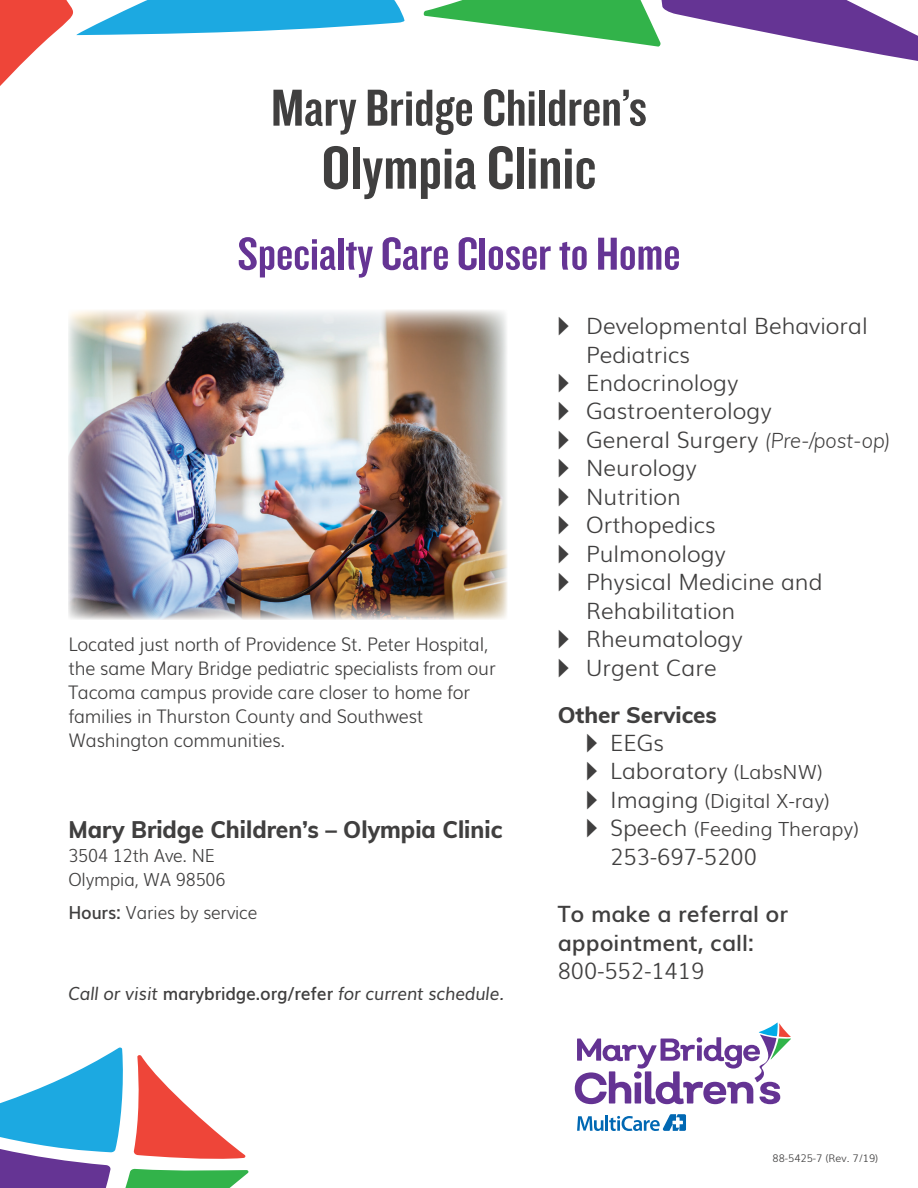
<style>
.page{position:relative;width:918px;height:1188px;background:#fff}
.page>*{position:absolute;margin:0;border:0;box-sizing:border-box;transform-origin:0 0}
.t1{font:63px "Knockout HTF48 Featherweight";color:#403f3f;scale:1.2 1}
.t2{font:54px "Knockout HTF48 Featherweight";color:#403f3f;scale:1.2 1}
.t3{font:48px "Knockout HTF48 Featherweight";color:#653494;scale:1.2 1}
.t4{font:800 24px "Muli";color:#403f3f;scale:.95 1}
.t5{font:300 22.5px/28.5px "Muli";color:#403f3f}
.t6{font:600 22.5px/28.5px "Muli";color:#403f3f}
.t7{font:800 22.5px/46.5px "Muli";color:#403f3f}
.t8{font:300 19.5px "Muli";color:#403f3f}
.t9{font:300 18.75px/24px "Muli";letter-spacing:-.01em;color:#403f3f;scale:.95 1}
.t10{font:300 18px/24px "Muli";letter-spacing:-.01em;color:#403f3f;scale:.95 1}
.t11{font:italic 18px "Muli";letter-spacing:-.01em;color:#403f3f;scale:.95 1}
.t12{font:300 10.5px "Muli";color:#403f3f}
.s1{font-weight:600}
.s2{font-weight:600;font-style:normal}
.s3{font-style:italic;font-size:21px}
.s4{font-weight:300}
.s5{font-size:19.5px}
.s6{font-size:22.5px}
</style>
<div class="page">
<svg style="left:0;top:1047px;width:249px;height:141px"></svg>
<svg style="left:0;top:0;width:405px;height:86px"></svg>
<svg style="left:423px;top:0;width:495px;height:61px"></svg>
<img style="left:68px;top:310px;width:439px;height:310px">
<svg style="left:575px;top:1023px;width:216px;height:81px"></svg>
<svg style="left:577px;top:1114px;width:109px;height:17px"></svg>
<h2 class="t2" style="left:271px;top:81px;width:315px">Mary Bridge Children’s</h2>
<h1 class="t1" style="left:322px;top:136px;width:231px">Olympia Clinic</h1>
<h3 class="t3" style="left:238px;top:230px;width:371px">Specialty Care Closer to Home</h3>
<p class="t9" style="left:68px;top:630px;width:451px">Located just north of Providence St. Peter Hospital, the same Mary Bridge pediatric specialists from our Tacoma campus provide care closer to home for families in Thurston County and Southwest Washington communities.</p>
<p class="t4" style="left:68px;top:812px;width:458px">Mary Bridge Children’s – Olympia Clinic</p>
<p class="t10" style="left:68px;top:842px;width:167px">3504 12th Ave. NE<br>Olympia, WA 98506</p>
<p class="t10" style="left:68px;top:899px;width:200px"><span class="s1">Hours:</span> Varies by service</p>
<p class="t11" style="left:68px;top:979px;width:460px">Call or visit <span class="s2">marybridge.org/refer</span> for current schedule.</p>
<p class="t5" style="left:586px;top:310px;width:283px;text-indent:-28px">◆ Developmental Behavioral<br>Pediatrics</p>
<p class="t5" style="left:558px;top:367px;width:182px">◆ Endocrinology</p>
<p class="t5" style="left:558px;top:395px;width:216px">◆ Gastroenterology</p>
<p class="t5" style="left:558px;top:424px;width:334px">◆ General Surgery <span class="s3">(Pre-/post-op)</span></p>
<p class="t5" style="left:558px;top:452px;width:141px">◆ Neurology</p>
<p class="t5" style="left:558px;top:481px;width:125px">◆ Nutrition</p>
<p class="t5" style="left:558px;top:509px;width:160px">◆ Orthopedics</p>
<p class="t5" style="left:558px;top:538px;width:170px">◆ Pulmonology</p>
<p class="t5" style="left:586px;top:566px;width:238px;text-indent:-29px">◆ Physical Medicine and<br>Rehabilitation</p>
<p class="t5" style="left:558px;top:623px;width:186px">◆ Rheumatology</p>
<p class="t7" style="left:558px;top:644px;width:161px">◆ <span class="s4">Urgent Care<br></span>Other Services</p>
<p class="t5" style="left:586px;top:727px;width:79px">◆ EEGs</p>
<p class="t5" style="left:586px;top:755px;width:238px">◆ Laboratory <span class="s5">(LabsNW)</span></p>
<p class="t8" style="left:586px;top:785px;width:245px">◆ <span class="s6">Imaging</span> (Digital X-ray)</p>
<p class="t8" style="left:586px;top:814px;width:274px">◆ <span class="s6">Speech</span> (Feeding Therapy)</p>
<p class="t5" style="left:610px;top:841px;width:148px">253-697-5200</p>
<p class="t6" style="left:558px;top:898px;width:232px">To make a referral or appointment, call:</p>
<p class="t5" style="left:558px;top:955px;width:148px">800-552-1419</p>
<p class="t12" style="left:773px;top:1150px;width:107px">88-5425-7 (Rev. 7/19)</p>
</div>
